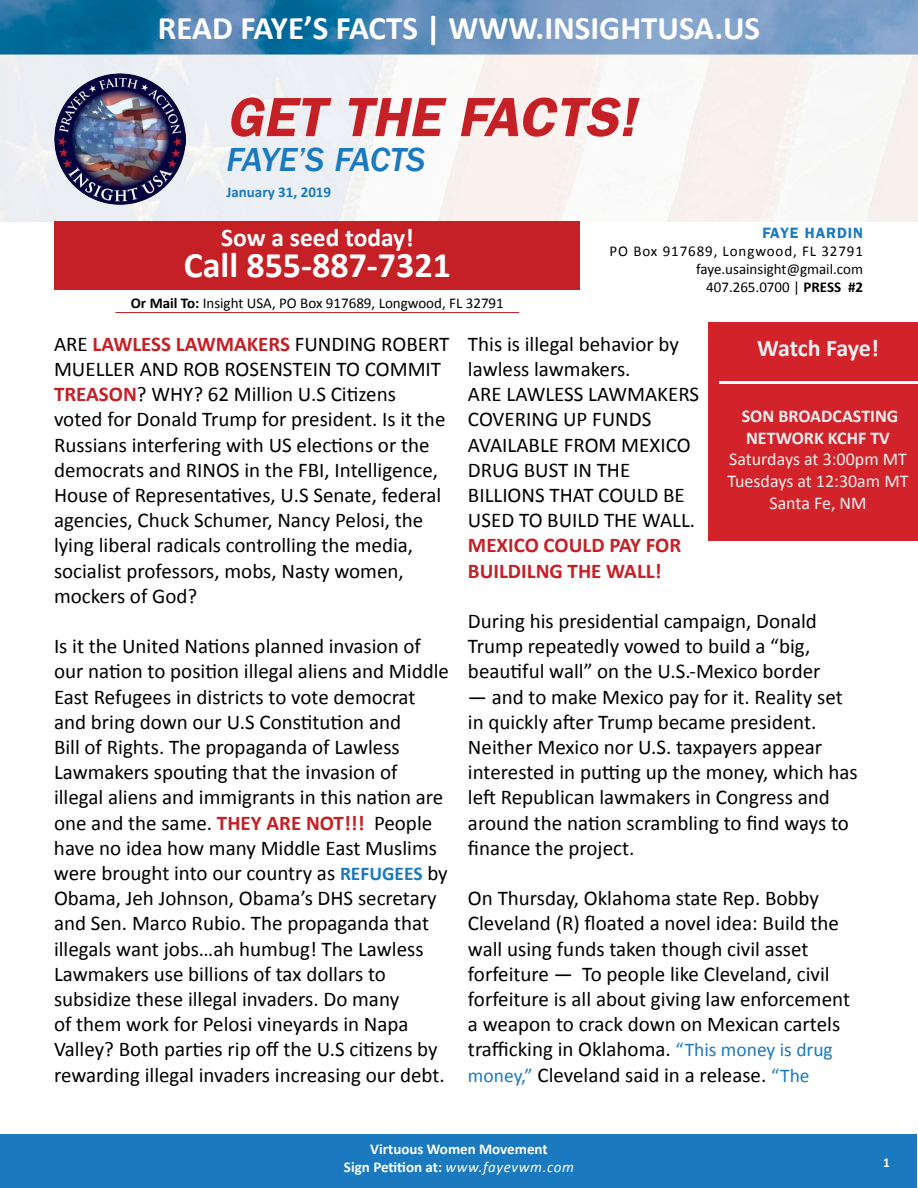
<style>
.page{position:relative;width:918px;height:1188px;background:#fff}
.page>*{position:absolute;margin:0;border:0;box-sizing:border-box;transform-origin:0 0}
.t1{font:italic 600 55.5px "Franklin Gothic";color:#c52026}
.t2{font:700 36px "Calibri";color:#fff}
.t3{font:italic 500 34.5px "Franklin Gothic";letter-spacing:-.025em;color:#1a79bf}
.t4{font:700 33px "Calibri";color:#fff}
.t5{font:700 25.5px "Calibri";color:#fff}
.t6{font:700 24px "Calibri";letter-spacing:-.015em;color:#efeff0}
.t7{font:21px/25.2px "Calibri";color:#000}
.t8{font:700 21px/25.2px "Calibri";color:#c52026}
.t9{font:18px/21.6px "Calibri";color:#efeff0;text-align:center}
.t10{font:700 18px/21.6px "Calibri";color:#efeff0}
.t11{font:15px/18px "Calibri";color:#000;text-align:right}
.t12{font:700 15px/18px "Calibri";color:#fff;text-align:center}
.t13{font:700 15px "Calibri";color:#1a79bf}
.t14{font:600 15px "Franklin Gothic";letter-spacing:.06em;color:#1a79bf}
.t15{font:700 13.5px "Calibri";color:#fff}
.s1{font-weight:700}
.s2{font-weight:700;color:#c52026}
.s3{font-weight:700;font-size:19.5px;color:#1a79bf}
.s4{font-size:19.5px;color:#1a79bf}
.s5{font-weight:400;font-style:italic}
</style>
<div class="page">
<div style="left:1px;top:1134px;width:916px;height:53px;background:#1a79bf"></div>
<img style="left:0;top:0;width:918px;height:221px">
<div style="left:55px;top:221px;width:525px;height:69px;background:#c52026"></div>
<img style="left:55px;top:73px;width:130px;height:131px">
<div style="left:708px;top:323px;width:210px;height:218px;background:#d2232a"></div>
<hr style="left:719px;top:381px;width:198px;height:3px;background:#fff">
<hr style="left:115px;top:312px;width:404px;height:1px;background:#c52026">
<h3 class="t4" style="left:158px;top:7px;width:604px">READ FAYE’S FACTS | WWW.INSIGHTUSA.US</h3>
<h1 class="t1" style="left:226px;top:84px;width:411px">GET THE FACTS!</h1>
<h3 class="t3" style="left:226px;top:140px;width:200px">FAYE’S FACTS</h3>
<p class="t13" style="left:226px;top:182px;width:106px">January 31, 2019</p>
<p class="t14" style="left:762px;top:224px;width:102px">FAYE HARDIN</p>
<p class="t11" style="left:610px;top:242px;width:255px">PO Box 917689, Longwood, FL 32791 faye.usainsight@gmail.com<br>407.265.0700 | <span class="s1">PRESS #2</span></p>
<p class="t5" style="left:221px;top:221px;width:194px">Sow a seed today!</p>
<h2 class="t2" style="left:184px;top:242px;width:269px">Call 855-887-7321</h2>
<p class="t11" style="left:131px;top:294px;width:375px"><span class="s1">Or Mail To:</span> Insight USA, PO Box 917689, Longwood, FL 32791</p>
<p class="t7" style="left:54px;top:331px;width:397px">ARE <span class="s2">LAWLESS LAWMAKERS</span> FUNDING ROBERT MUELLER AND ROB ROSENSTEIN TO COMMIT <span class="s2">TREASON</span>? WHY? 62 Million U.S Citizens voted for Donald Trump for president. Is it the Russians interfering with US elections or the democrats and RINOS in the FBI, Intelligence, House of Representatives, U.S Senate, federal agencies, Chuck Schumer, Nancy Pelosi, the lying liberal radicals controlling the media, socialist professors, mobs, Nasty women, mockers of God?</p>
<p class="t7" style="left:54px;top:634px;width:397px">Is it the United Nations planned invasion of our nation to position illegal aliens and Middle East Refugees in districts to vote democrat and bring down our U.S Constitution and<br>Bill of Rights. The propaganda of Lawless Lawmakers spouting that the invasion of illegal aliens and immigrants in this nation are one and the same. <span class="s2">THEY ARE NOT!!!</span> People have no idea how many Middle East Muslims were brought into our country as <span class="s3">REFUGEES</span> by Obama, Jeh Johnson, Obama’s DHS secretary and Sen. Marco Rubio. The propaganda that illegals want jobs…ah humbug! The Lawless Lawmakers use billions of tax dollars to subsidize these illegal invaders. Do many<br>of them work for Pelosi vineyards in Napa Valley? Both parties rip off the U.S citizens by rewarding illegal invaders increasing our debt.</p>
<p class="t7" style="left:468px;top:331px;width:233px">This is illegal behavior by lawless lawmakers.<br>ARE LAWLESS LAWMAKERS<br>COVERING UP FUNDS<br>AVAILABLE FROM MEXICO<br>DRUG BUST IN THE<br>BILLIONS THAT COULD BE<br>USED TO BUILD THE WALL.</p>
<p class="t8" style="left:468px;top:533px;width:215px">MEXICO COULD PAY FOR<br>BUILDILNG THE WALL!</p>
<p class="t7" style="left:468px;top:609px;width:391px">During his presidential campaign, Donald Trump repeatedly vowed to build a “big, beautiful wall” on the U.S.-Mexico border<br>― and to make Mexico pay for it. Reality set in quickly after Trump became president.<br>Neither Mexico nor U.S. taxpayers appear interested in putting up the money, which has left Republican lawmakers in Congress and around the nation scrambling to find ways to finance the project.</p>
<p class="t7" style="left:468px;top:886px;width:384px">On Thursday, Oklahoma state Rep. Bobby Cleveland (R) floated a novel idea: Build the wall using funds taken though civil asset forfeiture ― To people like Cleveland, civil forfeiture is all about giving law enforcement a weapon to crack down on Mexican cartels trafficking in Oklahoma. <span class="s4">“This money is drug money,”</span> Cleveland said in a release. <span class="s4">“The</span></p>
<p class="t6" style="left:757px;top:332px;width:123px">Watch Faye!</p>
<p class="t10" style="left:742px;top:405px;width:158px">SON BROADCASTING<br>NETWORK KCHF TV</p>
<p class="t9" style="left:728px;top:449px;width:183px">Saturdays at 3:00pm MT<br>Tuesdays at 12:30am MT<br>Santa Fe, NM</p>
<p class="t12" style="left:344px;top:1140px;width:231px">Virtuous Women Movement<br>Sign Petition at: <span class="s5">www.fayevwm.com</span></p>
<p class="t15" style="left:883px;top:1154px;width:8px">1</p>
</div>
